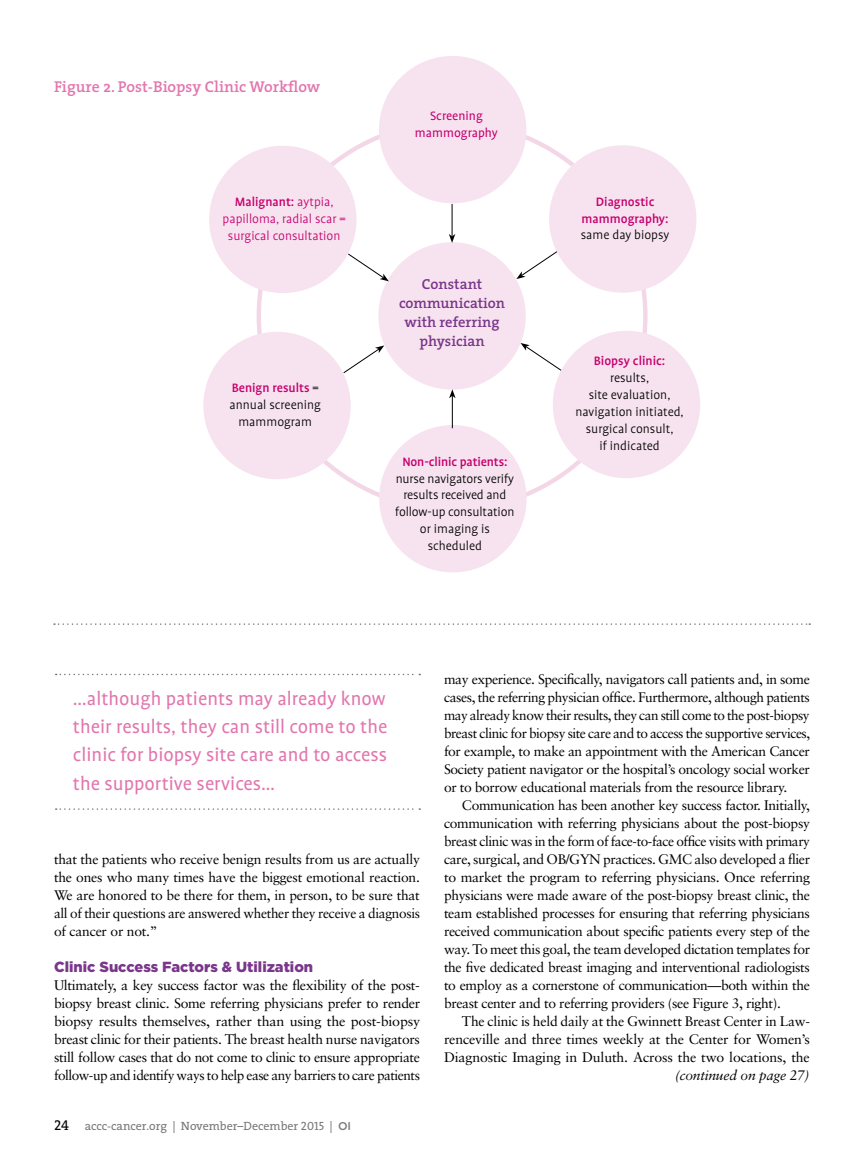
<style>
.page{position:relative;width:864px;height:1161px;background:#fff}
.page>*{position:absolute;margin:0;border:0;box-sizing:border-box;transform-origin:0 0}
.t1{font:21px/28px "Profile";color:#e276ae;text-align:justify}
.t2{font:600 15.75px "The Serif";color:#e276ae}
.t3{font:600 14.7px/19px "The Serif";color:#79368a;text-align:center}
.t4{font:900 14.7px "Gotham HTF";color:#79368a}
.t5{font:14.25px "The Serif Caps";color:#000}
.t6{font:13.8px/18px "Sabon";letter-spacing:-.025em;color:#000;text-align:justify}
.t7{font:300 13.8px/16.8px "Profile";color:#000;text-align:center}
.t8{font:300 13.8px/16.8px "Profile";color:#c6006f;text-align:center}
.t9{font:500 13.8px/16.8px "Profile";color:#c6006f;text-align:center}
.t10{font:13.8px/16.8px "Profile";color:#c6006f;text-align:center}
.t11{font:italic 13.8px "Sabon";letter-spacing:-.015em;color:#000}
.t12{font:12px "The Serif";color:#77787b}
.s1{font-weight:500}
.s2{font-weight:500;color:#c6006f}
.s3{font-family:"The Serif Caps"}
.s4{font-family:"Gotham HTF";font-weight:500;font-size:11.25px}
</style>
<div class="page">
<div style="left:203px;top:332px;width:148px;height:147px;background:#f7e3ef;border-radius:50%"></div>
<div style="left:549px;top:145px;width:147px;height:148px;background:#f7e3ef;border-radius:50%"></div>
<div style="left:379px;top:56px;width:147px;height:147px;background:#f7e3ef;border-radius:50%"></div>
<div style="left:553px;top:331px;width:147px;height:147px;background:#f7e3ef;border-radius:50%"></div>
<div style="left:379px;top:425px;width:148px;height:147px;background:#f7e3ef;border-radius:50%"></div>
<div style="left:209px;top:146px;width:148px;height:147px;background:#f7e3ef;border-radius:50%"></div>
<div style="left:378px;top:242px;width:148px;height:148px;background:#f7e3ef;border-radius:50%"></div>
<hr style="left:452px;top:204px;width:1px;height:32px;background:#000">
<svg style="left:449px;top:234px;width:6px;height:9px"></svg>
<svg style="left:516px;top:251px;width:41px;height:28px"></svg>
<svg style="left:348px;top:253px;width:41px;height:28px"></svg>
<svg style="left:343px;top:345px;width:41px;height:28px"></svg>
<svg style="left:521px;top:343px;width:41px;height:28px"></svg>
<hr style="left:452px;top:396px;width:1px;height:32px;background:#000">
<svg style="left:449px;top:389px;width:7px;height:9px"></svg>
<svg style="left:54px;top:623px;width:756px;height:2px"></svg>
<svg style="left:56px;top:674px;width:364px;height:1px"></svg>
<svg style="left:56px;top:808px;width:364px;height:2px"></svg>
<p class="t2" style="left:54px;top:74px;width:268px">Figure 2. Post-Biopsy Clinic Workflow</p>
<p class="t8" style="left:223px;top:193px;width:125px"><span class="s1">Malignant:</span> aytpia, papilloma, radial scar = surgical consultation</p>
<p class="t7" style="left:230px;top:380px;width:93px"><span class="s2">Benign results</span> = annual screening mammogram</p>
<p class="t10" style="left:415px;top:108px;width:84px">Screening mammography</p>
<p class="t3" style="left:399px;top:274px;width:108px">Constant communication with referring physician</p>
<p class="t9" style="left:402px;top:453px;width:107px">Non-clinic patients:</p>
<p class="t7" style="left:395px;top:470px;width:121px">nurse navigators verify results received and follow-up consultation or imaging is scheduled</p>
<p class="t9" style="left:582px;top:193px;width:88px">Diagnostic mammography:</p>
<p class="t7" style="left:581px;top:227px;width:90px">same day biopsy</p>
<p class="t9" style="left:594px;top:353px;width:73px">Biopsy clinic:</p>
<p class="t7" style="left:575px;top:370px;width:110px">results,<br>site evaluation, navigation initiated, surgical consult,<br>if indicated</p>
<h1 class="t1" style="left:73px;top:685px;width:316px">…although patients may already know their results, they can still come to the clinic for biopsy site care and to access the supportive services…</h1>
<p class="t6" style="left:54px;top:850px;width:368px">that the patients who receive benign results from us are actually the ones who many times have the biggest emotional reaction.<br>We are honored to be there for them, in person, to be sure that all of their questions are answered whether they receive a diagnosis of cancer or not.”</p>
<p class="t4" style="left:54px;top:958px;width:261px">Clinic Success Factors &amp; Utilization</p>
<p class="t6" style="left:54px;top:976px;width:368px">Ultimately, a key success factor was the flexibility of the post&shy;biopsy breast clinic. Some referring physicians prefer to render biopsy results themselves, rather than using the post-biopsy breast clinic for their patients. The breast health nurse navigators still follow cases that do not come to clinic to ensure appropriate follow-up and identify ways to help ease any barriers to care patients</p>
<p class="t5" style="left:54px;top:1113px;width:17px">24</p>
<p class="t12" style="left:85px;top:1116px;width:268px">accc-cancer.org | November–December <span class="s3">2015</span> | <span class="s4">OI</span></p>
<p class="t6" style="left:444px;top:670px;width:368px">may experience. Specifically, navigators call patients and, in some cases, the referring physician office. Furthermore, although patients may already know their results, they can still come to the post-biopsy breast clinic for biopsy site care and to access the supportive services, for example, to make an appointment with the American Cancer Society patient navigator or the hospital’s oncology social worker or to borrow educational materials from the resource library.</p>
<p class="t6" style="left:444px;top:796px;width:368px;text-indent:18px">Communication has been another key success factor. Initially, communication with referring physicians about the post-biopsy breast clinic was in the form of face-to-face office visits with primary care, surgical, and OB/GYN practices. GMC also developed a flier to market the program to referring physicians. Once referring physicians were made aware of the post-biopsy breast clinic, the team established processes for ensuring that referring physicians received communication about specific patients every step of the way. To meet this goal, the team developed dictation templates for the five dedicated breast imaging and interventional radiologists to employ as a cornerstone of communication—both within the breast center and to referring providers (see Figure 3, right).</p>
<p class="t6" style="left:444px;top:1012px;width:368px;text-indent:18px">The clinic is held daily at the Gwinnett Breast Center in Law&shy;renceville and three times weekly at the Center for Women’s Diagnostic Imaging in Duluth. Across the two locations, the</p>
<p class="t11" style="left:675px;top:1067px;width:136px">(continued on page 27)</p>
</div>
